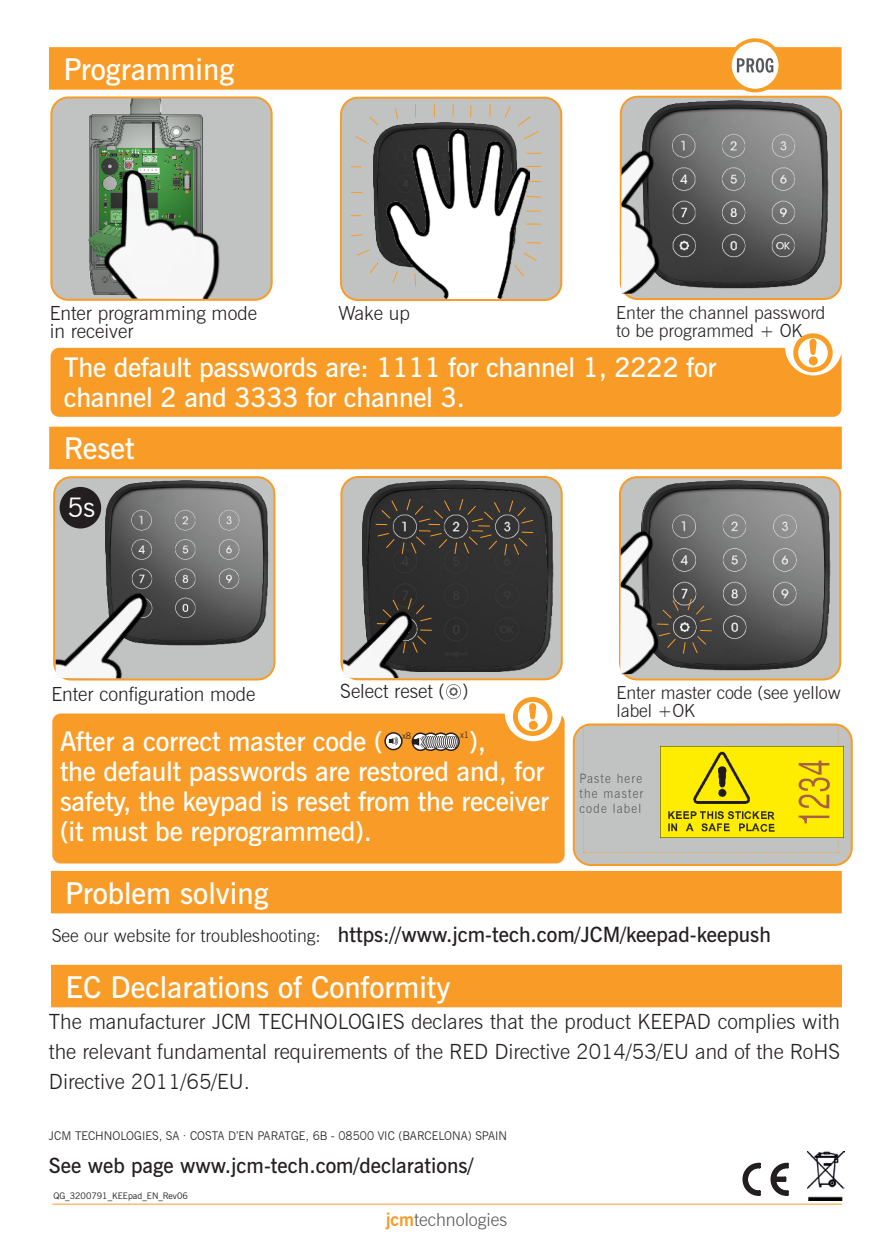
<style>
.page{position:relative;width:893px;height:1259px;background:#fff}
.page>*{position:absolute;margin:0;border:0;box-sizing:border-box;transform-origin:0 0}
.t1{font:600 30px "News Gothic BT";color:#fff}
.t2{font:600 27px/30px "News Gothic BT";letter-spacing:-.01em;color:#fff}
.t3{font:27px "News Gothic BT";color:#fff}
.t4{font:300 21px/30px "News Gothic BT";color:#231f20;text-align:justify}
.t5{font:600 21px "News Gothic BT";color:#231f20}
.t6{font:300 19.5px "News Gothic BT";color:#231f20}
.t7{font:300 18px "News Gothic BT";color:#231f20}
.t8{font:300 18px "News Gothic BT";color:#57585a}
.t9{font:300 12.9px/15px "News Gothic BT";letter-spacing:.1em;color:#595959;text-align:justify;scale:.93 1}
.t10{font:300 12px "News Gothic BT";color:#231f20}
.t11{font:9px "News Gothic BT";color:#231f20}
.t12{font:300 9px "News Gothic BT";color:#231f20}
.s1{font-weight:700;color:#f89c27}
</style>
<div class="page">
<hr style="left:52px;top:1203px;width:790px;height:1px;background:#f89c27">
<div style="left:51px;top:964px;width:791px;height:43px;background:#f89c27;border:3px solid #f89c27"></div>
<div style="left:51px;top:871px;width:791px;height:42px;background:#f89c27"></div>
<svg style="left:742px;top:1162px;width:19px;height:34px"></svg>
<svg style="left:770px;top:1162px;width:19px;height:34px"></svg>
<img style="left:807px;top:1151px;width:37px;height:49px">
<div style="left:49px;top:47px;width:793px;height:43px;background:#f89c27;border:3px solid #f89c27"></div>
<svg style="left:730px;top:40px;width:50px;height:51px"></svg>
<div style="left:728px;top:38px;width:54px;height:54px;border:4px solid #f89e26;border-radius:50%"></div>
<div style="left:741px;top:95px;width:18px;height:18px;background:#fce2c2;border-radius:8px"></div>
<svg style="left:737px;top:58px;width:36px;height:15px"></svg>
<div style="left:51px;top:97px;width:221px;height:203px;background:#c1c3c2;border-radius:17px"></div>
<img style="left:89px;top:99px;width:114px;height:71px">
<div style="left:50px;top:96px;width:223px;height:205px;border:2px solid #f89c27;border-radius:17px"></div>
<img style="left:68px;top:170px;width:188px;height:129px">
<div style="left:341px;top:98px;width:220px;height:202px;background:#c1c3c2;border-radius:17px"></div>
<div style="left:340px;top:97px;width:222px;height:204px;border:2px solid #f89c27;border-radius:17px"></div>
<svg style="left:355px;top:136px;width:12px;height:7px"></svg>
<svg style="left:351px;top:234px;width:12px;height:3px"></svg>
<img style="left:373px;top:122px;width:129px;height:138px">
<svg style="left:529px;top:153px;width:12px;height:1px"></svg>
<svg style="left:356px;top:249px;width:23px;height:25px"></svg>
<svg style="left:517px;top:116px;width:22px;height:21px"></svg>
<svg style="left:369px;top:116px;width:10px;height:10px"></svg>
<svg style="left:394px;top:108px;width:5px;height:12px"></svg>
<svg style="left:415px;top:104px;width:1px;height:13px"></svg>
<svg style="left:434px;top:104px;width:1px;height:13px"></svg>
<svg style="left:453px;top:104px;width:1px;height:13px"></svg>
<svg style="left:470px;top:105px;width:1px;height:12px"></svg>
<svg style="left:489px;top:104px;width:2px;height:13px"></svg>
<svg style="left:504px;top:106px;width:7px;height:12px"></svg>
<svg style="left:529px;top:166px;width:12px;height:1px"></svg>
<svg style="left:529px;top:181px;width:12px;height:1px"></svg>
<svg style="left:529px;top:196px;width:12px;height:2px"></svg>
<svg style="left:529px;top:211px;width:12px;height:1px"></svg>
<svg style="left:529px;top:224px;width:12px;height:1px"></svg>
<svg style="left:529px;top:242px;width:12px;height:1px"></svg>
<svg style="left:529px;top:255px;width:8px;height:6px"></svg>
<img style="left:387px;top:129px;width:142px;height:169px">
<div style="left:49px;top:427px;width:793px;height:42px;background:#f89c27"></div>
<div style="left:54px;top:477px;width:220px;height:202px;background:#c1c3c2;border-radius:17px"></div>
<div style="left:53px;top:476px;width:222px;height:204px;border:2px solid #f89c27;border-radius:17px"></div>
<div style="left:60px;top:487px;width:41px;height:41px;background:#231f20;border-radius:50%"></div>
<img style="left:105px;top:481px;width:163px;height:164px">
<img style="left:56px;top:551px;width:129px;height:127px">
<div style="left:51px;top:348px;width:790px;height:69px;background:#f89c27;border-radius:9px"></div>
<svg style="left:785px;top:333px;width:57px;height:42px"></svg>
<div style="left:621px;top:97px;width:220px;height:202px;background:#c1c3c2;border-radius:17px"></div>
<div style="left:620px;top:96px;width:222px;height:204px;border:2px solid #f89c27;border-radius:17px"></div>
<img style="left:642px;top:100px;width:186px;height:189px">
<img style="left:621px;top:146px;width:68px;height:148px">
<div style="left:341px;top:477px;width:221px;height:202px;background:#c1c3c2;border-radius:17px"></div>
<div style="left:340px;top:476px;width:223px;height:204px;border:2px solid #f89c27;border-radius:17px"></div>
<img style="left:363px;top:480px;width:191px;height:191px">
<div style="left:620px;top:477px;width:220px;height:202px;background:#c1c3c2;border-radius:17px"></div>
<div style="left:619px;top:476px;width:222px;height:204px;border:2px solid #f89c27;border-radius:17px"></div>
<img style="left:642px;top:480px;width:189px;height:191px">
<img style="left:620px;top:526px;width:68px;height:148px">
<svg style="left:658px;top:632px;width:18px;height:16px"></svg>
<svg style="left:687px;top:598px;width:25px;height:24px"></svg>
<svg style="left:683px;top:641px;width:3px;height:13px"></svg>
<svg style="left:657px;top:599px;width:22px;height:26px"></svg>
<svg style="left:692px;top:630px;width:20px;height:24px"></svg>
<svg style="left:446px;top:684px;width:15px;height:15px"></svg>
<svg style="left:376px;top:498px;width:158px;height:69px;background:#3c3834"></svg>
<svg style="left:407px;top:597px;width:25px;height:9px"></svg>
<svg style="left:377px;top:599px;width:22px;height:7px"></svg>
<img style="left:343px;top:606px;width:105px;height:72px">
<div style="left:52px;top:713px;width:513px;height:150px;background:#f89c27;border-radius:9px"></div>
<svg style="left:412px;top:732px;width:48px;height:19px"></svg>
<svg style="left:384px;top:732px;width:19px;height:18px"></svg>
<div style="left:574px;top:724px;width:278px;height:141px;background:#c1c3c2;border-radius:17px"></div>
<div style="left:573px;top:723px;width:280px;height:143px;border:2px solid #f89c27;border-radius:17px"></div>
<svg style="left:583px;top:725px;width:256px;height:128px"></svg>
<img style="left:661px;top:746px;width:182px;height:92px">
<svg style="left:505px;top:697px;width:57px;height:44px"></svg>
<p class="t1" style="left:63px;top:51px;width:172px">Programming</p>
<p class="t6" style="left:50px;top:301px;width:209px">Enter programming mode</p>
<p class="t6" style="left:50px;top:319px;width:85px">in receiver</p>
<p class="t6" style="left:338px;top:301px;width:73px">Wake up</p>
<p class="t7" style="left:616px;top:302px;width:211px">Enter the channel password</p>
<p class="t7" style="left:616px;top:320px;width:188px">to be programmed + OK</p>
<p class="t2" style="left:64px;top:352px;width:654px">The default passwords are: 1111 for channel 1, 2222 for</p>
<p class="t2" style="left:64px;top:382px;width:403px">channel 2 and 3333 for channel 3.</p>
<p class="t1" style="left:64px;top:430px;width:72px">Reset</p>
<p class="t3" style="left:67px;top:491px;width:29px">5s</p>
<p class="t6" style="left:340px;top:679px;width:130px">Select reset ( )</p>
<p class="t2" style="left:60px;top:726px;width:324px">After a correct master code (</p>
<p class="t2" style="left:469px;top:726px;width:18px">),</p>
<p class="t2" style="left:60px;top:756px;width:486px">the default passwords are restored and, for</p>
<p class="t2" style="left:60px;top:786px;width:491px">safety, the keypad is reset from the receiver (it must be reprogrammed).</p>
<p class="t6" style="left:51px;top:682px;width:206px">Enter configuration mode</p>
<p class="t12" style="left:402px;top:730px;width:11px">x8</p>
<p class="t12" style="left:460px;top:730px;width:11px">x1</p>
<p class="t1" style="left:65px;top:874px;width:205px">Problem solving</p>
<p class="t7" style="left:616px;top:681px;width:226px">Enter master code (see yellow</p>
<p class="t7" style="left:616px;top:699px;width:80px">label +OK</p>
<p class="t9" style="left:580px;top:771px;width:70px">Paste here the master code label</p>
<p class="t7" style="left:52px;top:924px;width:271px">See our website for troubleshooting:</p>
<p class="t5" style="left:338px;top:921px;width:434px">https://www.jcm-tech.com/JCM/keepad-keepush</p>
<p class="t1" style="left:65px;top:968px;width:386px">EC Declarations of Conformity</p>
<p class="t4" style="left:49px;top:1007px;width:792px">The manufacturer JCM TECHNOLOGIES declares that the product KEEPAD complies with the relevant fundamental requirements of the RED Directive 2014/53/EU and of the RoHS Directive 2011/65/EU.</p>
<p class="t10" style="left:49px;top:1129px;width:460px">JCM TECHNOLOGIES, SA · COSTA D’EN PARATGE, 6B - 08500 VIC (BARCELONA) SPAIN</p>
<p class="t5" style="left:49px;top:1153px;width:426px">See web page www.jcm-tech.com/declarations/</p>
<p class="t11" style="left:53px;top:1190px;width:136px">QG_3200791_KEEpad_EN_Rev06</p>
<p class="t8" style="left:386px;top:1208px;width:123px"><span class="s1">jcm</span>technologies</p>
</div>
